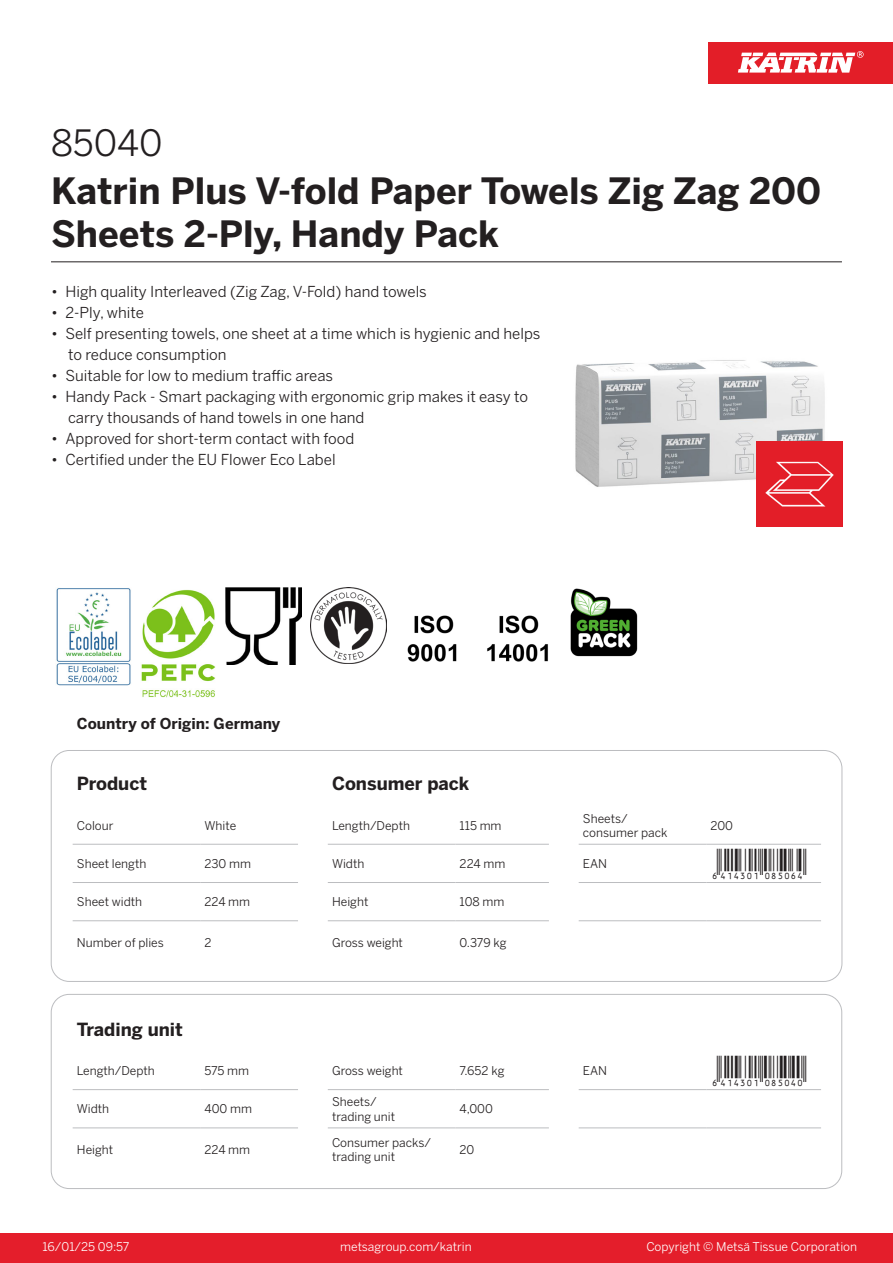
<style>
.page{position:relative;width:893px;height:1263px;background:#fff}
.page>*{position:absolute;margin:0;border:0;box-sizing:border-box;transform-origin:0 0}
.Product_Name{font:700 36px/43.2px "Benton Sans";color:#231f20}
.External_material_co{font:36px "Benton Sans";color:#231f20}
.T_EAN{font:30px "Viisas EAN Matala";color:#231f20}
.T_TableHeader{font:700 18px "Benton Sans";color:#231f20}
.MarketingBullets{font:15px/21px "Benton Sans";color:#231f20}
.Country_of_Origin{font:700 15px "Benton Sans";color:#231f20}
.T_TableBody{font:12px/14.4px "Benton Sans";color:#231f20}
.t1{font:12px "Benton Sans";color:#fff}
</style>
<div class="page">
<div style="left:0;top:1233px;width:893px;height:30px;background:#e41e2b"></div>
<div style="left:708px;top:43px;width:185px;height:41px;background:#e31e28"></div>
<svg style="left:738px;top:51px;width:126px;height:22px"></svg>
<hr style="left:73px;top:844px;width:127px;height:1px;background:#bcbdc0">
<hr style="left:200px;top:844px;width:98px;height:1px;background:#bcbdc0">
<hr style="left:328px;top:844px;width:127px;height:1px;background:#bcbdc0">
<hr style="left:455px;top:844px;width:94px;height:1px;background:#bcbdc0">
<hr style="left:579px;top:844px;width:127px;height:1px;background:#bcbdc0">
<hr style="left:706px;top:844px;width:115px;height:1px;background:#bcbdc0">
<hr style="left:73px;top:882px;width:127px;height:1px;background:#bcbdc0">
<hr style="left:200px;top:882px;width:98px;height:1px;background:#bcbdc0">
<hr style="left:328px;top:882px;width:127px;height:1px;background:#bcbdc0">
<hr style="left:455px;top:882px;width:94px;height:1px;background:#bcbdc0">
<hr style="left:579px;top:882px;width:127px;height:1px;background:#bcbdc0">
<hr style="left:706px;top:882px;width:115px;height:1px;background:#bcbdc0">
<hr style="left:73px;top:920px;width:127px;height:1px;background:#bcbdc0">
<hr style="left:200px;top:920px;width:98px;height:1px;background:#bcbdc0">
<hr style="left:328px;top:920px;width:127px;height:1px;background:#bcbdc0">
<hr style="left:455px;top:920px;width:94px;height:1px;background:#bcbdc0">
<hr style="left:579px;top:920px;width:127px;height:1px;background:#bcbdc0">
<hr style="left:706px;top:920px;width:115px;height:1px;background:#bcbdc0">
<div style="left:51px;top:750px;width:791px;height:232px;border:1px solid #bcbdc0;border-radius:18px"></div>
<hr style="left:73px;top:1089px;width:127px;height:1px;background:#bcbdc0">
<hr style="left:200px;top:1089px;width:98px;height:1px;background:#bcbdc0">
<hr style="left:328px;top:1089px;width:127px;height:1px;background:#bcbdc0">
<hr style="left:455px;top:1089px;width:94px;height:1px;background:#bcbdc0">
<hr style="left:579px;top:1089px;width:127px;height:1px;background:#bcbdc0">
<hr style="left:706px;top:1089px;width:115px;height:1px;background:#bcbdc0">
<hr style="left:73px;top:1128px;width:127px;height:1px;background:#bcbdc0">
<hr style="left:200px;top:1128px;width:98px;height:1px;background:#bcbdc0">
<hr style="left:328px;top:1128px;width:127px;height:1px;background:#bcbdc0">
<hr style="left:455px;top:1128px;width:94px;height:1px;background:#bcbdc0">
<hr style="left:579px;top:1128px;width:127px;height:1px;background:#bcbdc0">
<hr style="left:706px;top:1128px;width:115px;height:1px;background:#bcbdc0">
<div style="left:51px;top:994px;width:791px;height:195px;border:1px solid #bcbdc0;border-radius:18px"></div>
<img style="left:575px;top:360px;width:263px;height:167px">
<img style="left:56px;top:588px;width:75px;height:98px">
<img style="left:141px;top:589px;width:75px;height:109px">
<img style="left:225px;top:587px;width:77px;height:77px">
<img style="left:310px;top:587px;width:77px;height:77px">
<img style="left:407px;top:615px;width:50px;height:47px">
<img style="left:487px;top:615px;width:61px;height:47px">
<img style="left:570px;top:588px;width:68px;height:69px">
<img style="left:757px;top:442px;width:85px;height:85px">
<hr style="left:51px;top:261px;width:791px;height:1px;background:#231f20">
<p class="External_material_co" style="left:51px;top:121px;width:113px">85040</p>
<p class="Product_Name" style="left:51px;top:170px;width:772px">Katrin Plus V-fold Paper Towels Zig Zag 200<br>Sheets 2-Ply, Handy Pack</p>
<p class="MarketingBullets" style="left:51px;top:281px;width:377px">• High quality Interleaved (Zig Zag, V-Fold) hand towels</p>
<p class="MarketingBullets" style="left:51px;top:302px;width:95px">• 2-Ply, white</p>
<p class="MarketingBullets" style="left:68px;top:323px;width:474px;text-indent:-17px">• Self presenting towels, one sheet at a time which is hygienic and helps to reduce consumption</p>
<p class="MarketingBullets" style="left:51px;top:365px;width:284px">• Suitable for low to medium traffic areas</p>
<p class="MarketingBullets" style="left:68px;top:386px;width:462px;text-indent:-17px">• Handy Pack - Smart packaging with ergonomic grip makes it easy to carry thousands of hand towels in one hand</p>
<p class="MarketingBullets" style="left:51px;top:428px;width:305px">• Approved for short-term contact with food</p>
<p class="MarketingBullets" style="left:51px;top:449px;width:286px">• Certified under the EU Flower Eco Label</p>
<p class="Country_of_Origin" style="left:77px;top:714px;width:205px">Country of Origin: Germany</p>
<p class="T_TableHeader" style="left:77px;top:772px;width:72px">Product</p>
<p class="T_TableHeader" style="left:332px;top:772px;width:139px">Consumer pack</p>
<p class="T_TableBody" style="left:77px;top:818px;width:38px">Colour</p>
<p class="T_TableBody" style="left:204px;top:818px;width:33px">White</p>
<p class="T_TableBody" style="left:332px;top:818px;width:79px">Length/Depth</p>
<p class="T_TableBody" style="left:460px;top:818px;width:43px">115 mm</p>
<p class="T_TableBody" style="left:583px;top:811px;width:46px">Sheets/</p>
<p class="T_TableBody" style="left:583px;top:825px;width:86px">consumer pack</p>
<p class="T_TableBody" style="left:710px;top:818px;width:24px">200</p>
<p class="T_TableBody" style="left:77px;top:856px;width:71px">Sheet length</p>
<p class="T_TableBody" style="left:204px;top:856px;width:48px">230 mm</p>
<p class="T_TableBody" style="left:332px;top:856px;width:34px">Width</p>
<p class="T_TableBody" style="left:460px;top:856px;width:47px">224 mm</p>
<p class="T_TableBody" style="left:583px;top:856px;width:26px">EAN</p>
<p class="T_EAN" style="left:710px;top:848px;width:97px">*6414301085064*</p>
<p class="T_TableBody" style="left:77px;top:895px;width:67px">Sheet width</p>
<p class="T_TableBody" style="left:204px;top:895px;width:47px">224 mm</p>
<p class="T_TableBody" style="left:332px;top:895px;width:38px">Height</p>
<p class="T_TableBody" style="left:460px;top:895px;width:46px">108 mm</p>
<p class="T_TableBody" style="left:77px;top:935px;width:88px">Number of plies</p>
<p class="T_TableBody" style="left:204px;top:935px;width:9px">2</p>
<p class="T_TableBody" style="left:332px;top:935px;width:72px">Gross weight</p>
<p class="T_TableBody" style="left:460px;top:935px;width:49px">0.379 kg</p>
<p class="T_TableHeader" style="left:77px;top:1018px;width:108px">Trading unit</p>
<p class="T_TableBody" style="left:77px;top:1064px;width:79px">Length/Depth</p>
<p class="T_TableBody" style="left:204px;top:1064px;width:46px">575 mm</p>
<p class="T_TableBody" style="left:332px;top:1064px;width:72px">Gross weight</p>
<p class="T_TableBody" style="left:460px;top:1064px;width:46px">7.652 kg</p>
<p class="T_TableBody" style="left:583px;top:1064px;width:26px">EAN</p>
<p class="T_EAN" style="left:710px;top:1055px;width:97px">*6414301085040*</p>
<p class="T_TableBody" style="left:77px;top:1102px;width:34px">Width</p>
<p class="T_TableBody" style="left:204px;top:1102px;width:49px">400 mm</p>
<p class="T_TableBody" style="left:332px;top:1095px;width:46px">Sheets/</p>
<p class="T_TableBody" style="left:332px;top:1109px;width:65px">trading unit</p>
<p class="T_TableBody" style="left:460px;top:1102px;width:35px">4,000</p>
<p class="T_TableBody" style="left:77px;top:1142px;width:38px">Height</p>
<p class="T_TableBody" style="left:204px;top:1142px;width:47px">224 mm</p>
<p class="T_TableBody" style="left:332px;top:1135px;width:100px">Consumer packs/ trading unit</p>
<p class="T_TableBody" style="left:460px;top:1142px;width:16px">20</p>
<p class="t1" style="left:43px;top:1239px;width:88px">16/01/25 09:57</p>
<p class="t1" style="left:340px;top:1239px;width:133px">metsagroup.com/katrin</p>
<p class="t1" style="left:646px;top:1239px;width:212px">Copyright © Metsä Tissue Corporation</p>
</div>
